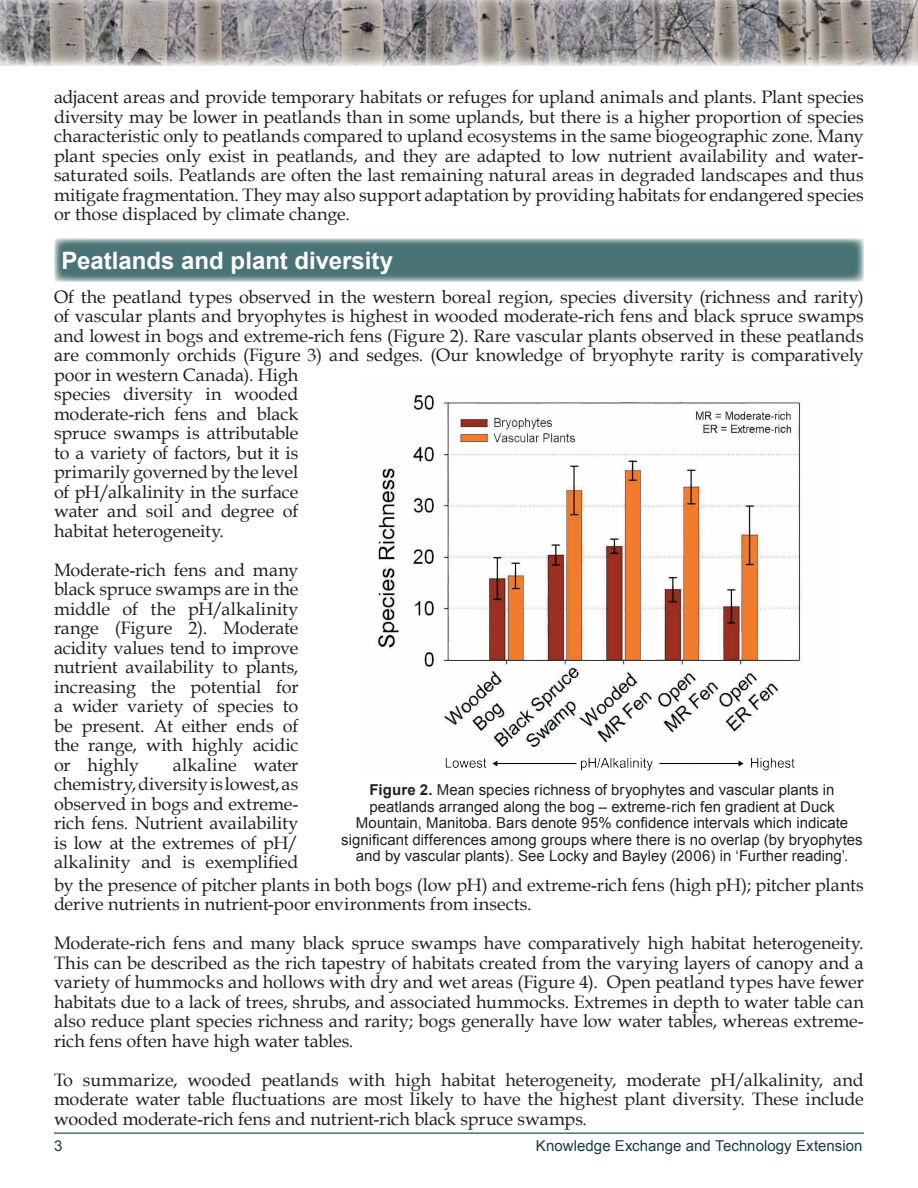
<style>
.page{position:relative;width:918px;height:1188px;background:#fff}
.page>*{position:absolute;margin:0;border:0;box-sizing:border-box;transform-origin:0 0}
.t1{font:700 24px "Arial";color:#fff}
.t2{font:18px/19.5px "Book Antiqua";letter-spacing:-.005em;color:#231f20;text-align:justify}
.t3{font:15px/16.5px "Arial";color:#231f20;text-align:center}
.t4{font:15px "Arial";color:#163b45}
.s1{font-weight:700}
</style>
<div class="page">
<hr style="left:54px;top:1132px;width:810px;height:2px;background:#497375">
<img style="left:0;top:0;width:918px;height:66px">
<img style="left:376px;top:395px;width:426px;height:382px">
<svg style="left:54px;top:238px;width:810px;height:44px;background:#5f8385"></svg>
<p class="t2" style="left:54px;top:87px;width:811px">adjacent areas and provide temporary habitats or refuges for upland animals and plants. Plant species diversity may be lower in peatlands than in some uplands, but there is a higher proportion of species characteristic only to peatlands compared to upland ecosystems in the same biogeographic zone. Many plant species only exist in peatlands, and they are adapted to low nutrient availability and water&shy;saturated soils. Peatlands are often the last remaining natural areas in degraded landscapes and thus mitigate fragmentation. They may also support adaptation by providing habitats for endangered species or those displaced by climate change.</p>
<h1 class="t1" style="left:62px;top:245px;width:333px">Peatlands and plant diversity</h1>
<p class="t2" style="left:54px;top:286px;width:811px;text-align:left">Of the peatland types observed in the western boreal region, species diversity (richness and rarity) of vascular plants and bryophytes is highest in wooded moderate-rich fens and black spruce swamps and lowest in bogs and extreme-rich fens (Figure 2). Rare vascular plants observed in these peatlands are commonly orchids (Figure 3) and sedges. (Our knowledge of bryophyte rarity is comparatively poor in western Canada). High<br>species diversity in wooded<br>moderate-rich fens and black<br>spruce swamps is attributable<br>to a variety of factors, but it is<br>primarily governed by the level<br>of pH/alkalinity in the surface<br>water and soil and degree of<br>habitat heterogeneity.</p>
<p class="t2" style="left:54px;top:559px;width:246px">Moderate-rich fens and many black spruce swamps are in the middle of the pH/alkalinity range (Figure 2). Moderate acidity values tend to improve nutrient availability to plants, increasing the potential for a wider variety of species to be present. At either ends of the range, with highly acidic or highly</p>
<p class="t2" style="left:54px;top:754px;width:246px;text-indent:119px">alkaline water chemistry, diversity is lowest, as observed in bogs and extreme&shy;rich fens. Nutrient availability is low at the extremes of pH/ alkalinity and is exemplified</p>
<p class="t2" style="left:54px;top:874px;width:811px">by the presence of pitcher plants in both bogs (low pH) and extreme-rich fens (high pH); pitcher plants derive nutrients in nutrient-poor environments from insects.</p>
<p class="t2" style="left:54px;top:933px;width:811px">Moderate-rich fens and many black spruce swamps have comparatively high habitat heterogeneity.<br>This can be described as the rich tapestry of habitats created from the varying layers of canopy and a variety of hummocks and hollows with dry and wet areas (Figure 4). Open peatland types have fewer habitats due to a lack of trees, shrubs, and associated hummocks. Extremes in depth to water table can also reduce plant species richness and rarity; bogs generally have low water tables, whereas extreme&shy;rich fens often have high water tables.</p>
<p class="t2" style="left:54px;top:1069px;width:811px">To summarize, wooded peatlands with high habitat heterogeneity, moderate pH/alkalinity, and moderate water table fluctuations are most likely to have the highest plant diversity. These include wooded moderate-rich fens and nutrient-rich black spruce swamps.</p>
<p class="t3" style="left:341px;top:782px;width:523px"><span class="s1">Figure 2.</span> Mean species richness of bryophytes and vascular plants in peatlands arranged along the bog – extreme-rich fen gradient at Duck Mountain, Manitoba. Bars denote 95% confidence intervals which indicate significant differences among groups where there is no overlap (by bryophytes and by vascular plants). See Locky and Bayley (2006) in ‘Further reading’.</p>
<p class="t4" style="left:54px;top:1136px;width:10px">3</p>
<p class="t4" style="left:536px;top:1136px;width:328px">Knowledge Exchange and Technology Extension</p>
</div>
